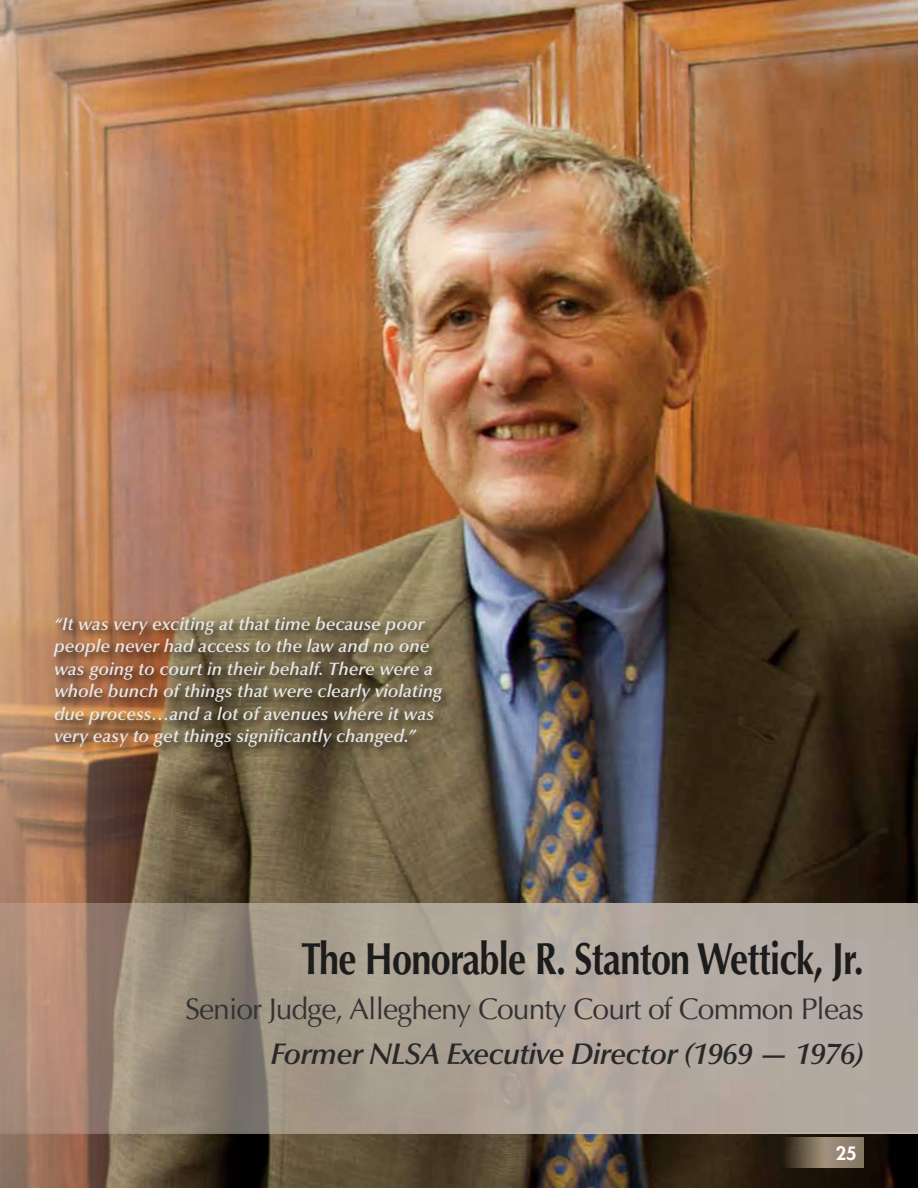
<style>
.page{position:relative;width:918px;height:1188px;background:#fff}
.page>*{position:absolute;margin:0;border:0;box-sizing:border-box;transform-origin:0 0}
.t1{font:700 45px "Optima LT";letter-spacing:-.02em;color:#1c1c1c;scale:.8 1}
.t2{font:30px "Optima LT";letter-spacing:-.03em;color:#333334}
.t3{font:italic 600 30px "Optima";letter-spacing:-.025em;color:#292829}
.t4{font:italic 600 18px/22.5px "Optima";color:#e6e7e8}
.t5{font:800 18px "Futura LT";color:#fff}
</style>
<div class="page">
<img style="left:0;top:0;width:918px;height:1188px">
<img style="left:0;top:903px;width:918px;height:230px">
<div style="left:51px;top:614px;width:403px;height:145px;background:#000;opacity:.75"></div>
<img style="left:783px;top:1137px;width:81px;height:30px">
<p class="t4" style="left:54px;top:612px;width:390px">“It was very exciting at that time because poor people never had access to the law and no one was going to court in their behalf. There were a whole bunch of things that were clearly violating due process…and a lot of avenues where it was very easy to get things significantly changed.”</p>
<h1 class="t1" style="left:301px;top:933px;width:705px">The Honorable R. Stanton Wettick, Jr.</h1>
<h2 class="t2" style="left:185px;top:992px;width:680px">Senior Judge, Allegheny County Court of Common Pleas</h2>
<h2 class="t3" style="left:271px;top:1037px;width:595px">Former NLSA Executive Director (1969 — 1976)</h2>
<p class="t5" style="left:836px;top:1141px;width:22px">25</p>
</div>
